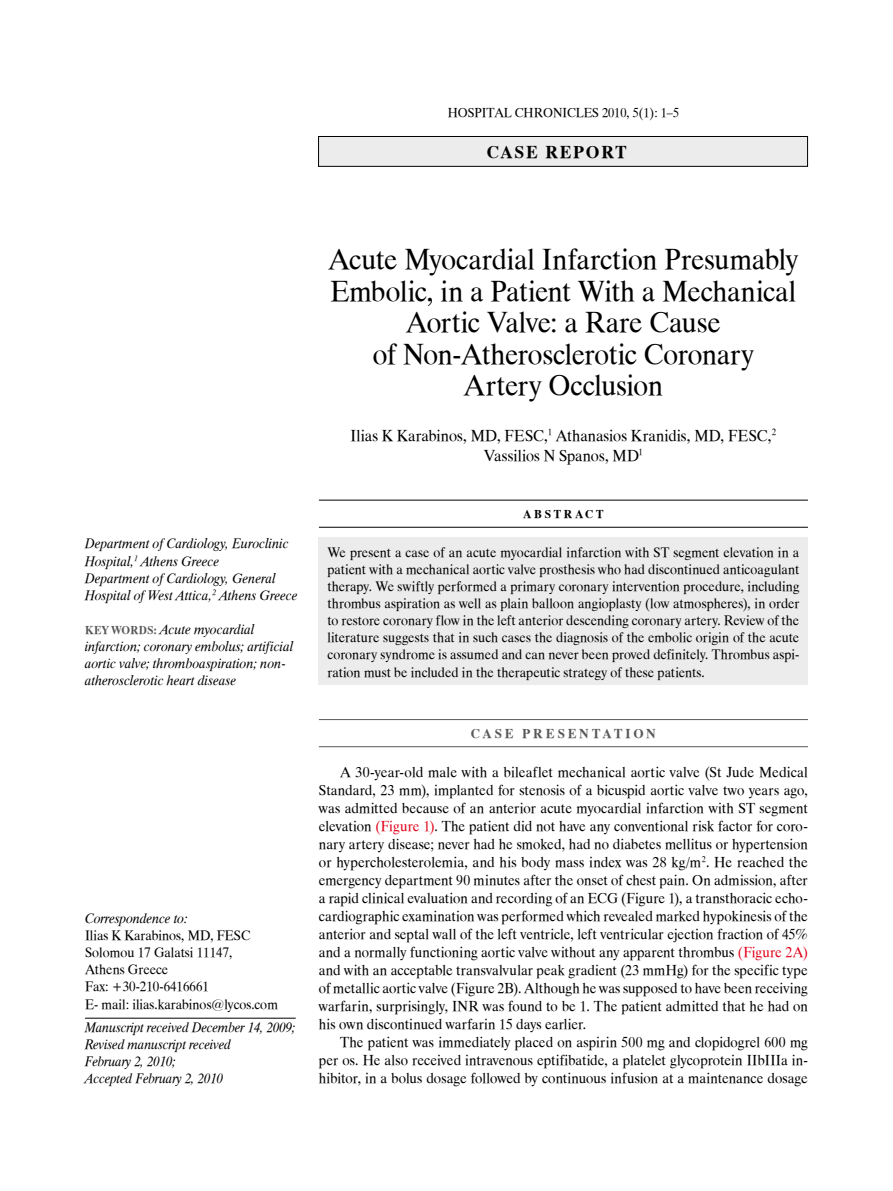
<style>
.page{position:relative;width:893px;height:1191px;background:#fff}
.page>*{position:absolute;margin:0;border:0;box-sizing:border-box;transform-origin:0 0}
.t1{font:30px/31.5px "UB Times";letter-spacing:-.01em;color:#000;text-align:center;scale:.95 1}
.t2{font:18px "UB Times Bold";letter-spacing:.1em;color:#000}
.t3{font:16.5px/19.8px "UB Times";letter-spacing:.005em;color:#000;text-align:center;scale:.95 1}
.t4{font:15px/18px "UB Times";color:#000;text-align:justify;scale:.96 1}
.t5{font:15px/18px "UB Times";color:#000;text-align:justify;scale:.95 1}
.t6{font:14.25px/17.1px "UB Times";color:#000;text-align:justify;scale:.95 1}
.t7{font:14.25px/17.1px "UB Times Italic";letter-spacing:.005em;color:#000;scale:.95 1}
.t8{font:14.25px/17.1px "UB Times Italic";letter-spacing:.005em;color:#000;scale:.93 1}
.t9{font:13.5px "UB Times";color:#000;scale:.95 1}
.t10{font:13.5px "UB Times Bold";letter-spacing:.205em;color:#58585a}
.t11{font:12px "UB Times Bold";color:#000}
.s1{font-family:"UB Times Bold";font-size:12px;color:#58585a}
.s2{color:#e2001a}
</style>
<div class="page">
<div style="left:319px;top:136px;width:488px;height:30px;background:#ececed"></div>
<div style="left:318px;top:136px;width:490px;height:31px;border:1px solid #000"></div>
<hr style="left:319px;top:500px;width:489px;height:1px;background:#000">
<hr style="left:319px;top:527px;width:489px;height:1px;background:#000">
<hr style="left:319px;top:719px;width:489px;height:1px;background:#58585a">
<hr style="left:319px;top:746px;width:489px;height:1px;background:#58585a">
<div style="left:319px;top:537px;width:489px;height:148px;background:#ececed"></div>
<hr style="left:85px;top:1017px;width:211px;height:1px;background:#000">
<p class="t9" style="left:448px;top:105px;width:239px">HOSPITAL CHRONICLES 2010, 5(1): –</p>
<p class="t2" style="left:487px;top:143px;width:141px">CASE REPORT</p>
<p class="t7" style="left:85px;top:535px;width:225px">Department of Cardiology, Euroclinic Hospital,<sup>1</sup> Athens Greece<br>Department of Cardiology, General Hospital of West Attica,<sup>2</sup> Athens Greece</p>
<p class="t7" style="left:85px;top:621px;width:221px"><span class="s1">KEY WORDS:</span> Acute myocardial infarction; coronary embolus; artificial aortic valve; thromboaspiration; non&shy;atherosclerotic heart disease</p>
<p class="t7" style="left:85px;top:910px;width:110px">Correspondence to:</p>
<p class="t6" style="left:85px;top:927px;width:205px;text-align:left">Ilias K Karabinos, MD, FESC<br>Solomou 17 Galatsi 11147,<br>Athens Greece<br>Fax: +30-210-6416661<br>E- mail: ilias.karabinos@lycos.com</p>
<p class="t8" style="left:85px;top:1019px;width:228px">Manuscript received December 14, 2009;<br>Revised manuscript received<br>February 2, 2010;<br>Accepted February 2, 2010</p>
<h1 class="t1" style="left:329px;top:245px;width:496px">Acute Myocardial Infarction Presumably<br>Embolic, in a Patient With a Mechanical<br>Aortic Valve: a Rare Cause<br>of Non-Atherosclerotic Coronary<br>Artery Occlusion</h1>
<p class="t3" style="left:351px;top:426px;width:450px">Ilias K Karabinos, MD, FESC,<sup>1</sup> Athanasios Kranidis, MD, FESC,<sup>2<br></sup>Vassilios N Spanos, MD<sup>1</sup></p>
<p class="t11" style="left:523px;top:507px;width:81px">ABST RACT</p>
<p class="t6" style="left:327px;top:544px;width:498px">We present a case of an acute myocardial infarction with ST segment elevation in a patient with a mechanical aortic valve prosthesis who had discontinued anticoagulant therapy. We swiftly performed a primary coronary intervention procedure, including thrombus aspiration as well as plain balloon angioplasty (low atmospheres), in order to restore coronary flow in the left anterior descending coronary artery. Review of the literature suggests that in such cases the diagnosis of the embolic origin of the acute coronary syndrome is assumed and can never been proved definitely. Thrombus aspi&shy;ration must be included in the therapeutic strategy of these patients.</p>
<p class="t10" style="left:471px;top:726px;width:187px">CASE PRESENTATION</p>
<p class="t4" style="left:319px;top:763px;width:511px;text-indent:21px">A 30-year-old male with a bileaflet mechanical aortic valve (St Jude Medical Standard, 23 mm), implanted for stenosis of a bicuspid aortic valve two years ago, was admitted because of an anterior acute myocardial infarction with ST segment elevation <span class="s2">(Figure 1)</span>. The patient did not have any conventional risk factor for coro&shy;nary artery disease; never had he smoked, had no diabetes mellitus or hypertension or hypercholesterolemia, and his body mass index was 28 kg/m<sup>2</sup>. He reached the emergency department 90 minutes after the onset of chest pain. On admission, after a rapid clinical evaluation and recording of an ECG (Figure 1), a transthoracic echo&shy;cardiographic examination was performed which revealed marked hypokinesis of the anterior and septal wall of the left ventricle, left ventricular ejection fraction of 45% and a normally functioning aortic valve without any apparent thrombus <span class="s2">(Figure 2A) </span>and with an acceptable transvalvular peak gradient (23 mmHg) for the specific type of metallic aortic valve (Figure 2B). Although he was supposed to have been receiving warfarin, surprisingly, INR was found to be 1. The patient admitted that he had on his own discontinued warfarin 15 days earlier.</p>
<p class="t5" style="left:319px;top:1033px;width:516px;text-indent:21px">The patient was immediately placed on aspirin 500 mg and clopidogrel 600 mg per os. He also received intravenous eptifibatide, a platelet glycoprotein IIbIIIa in&shy;hibitor, in a bolus dosage followed by continuous infusion at a maintenance dosage</p>
</div>
